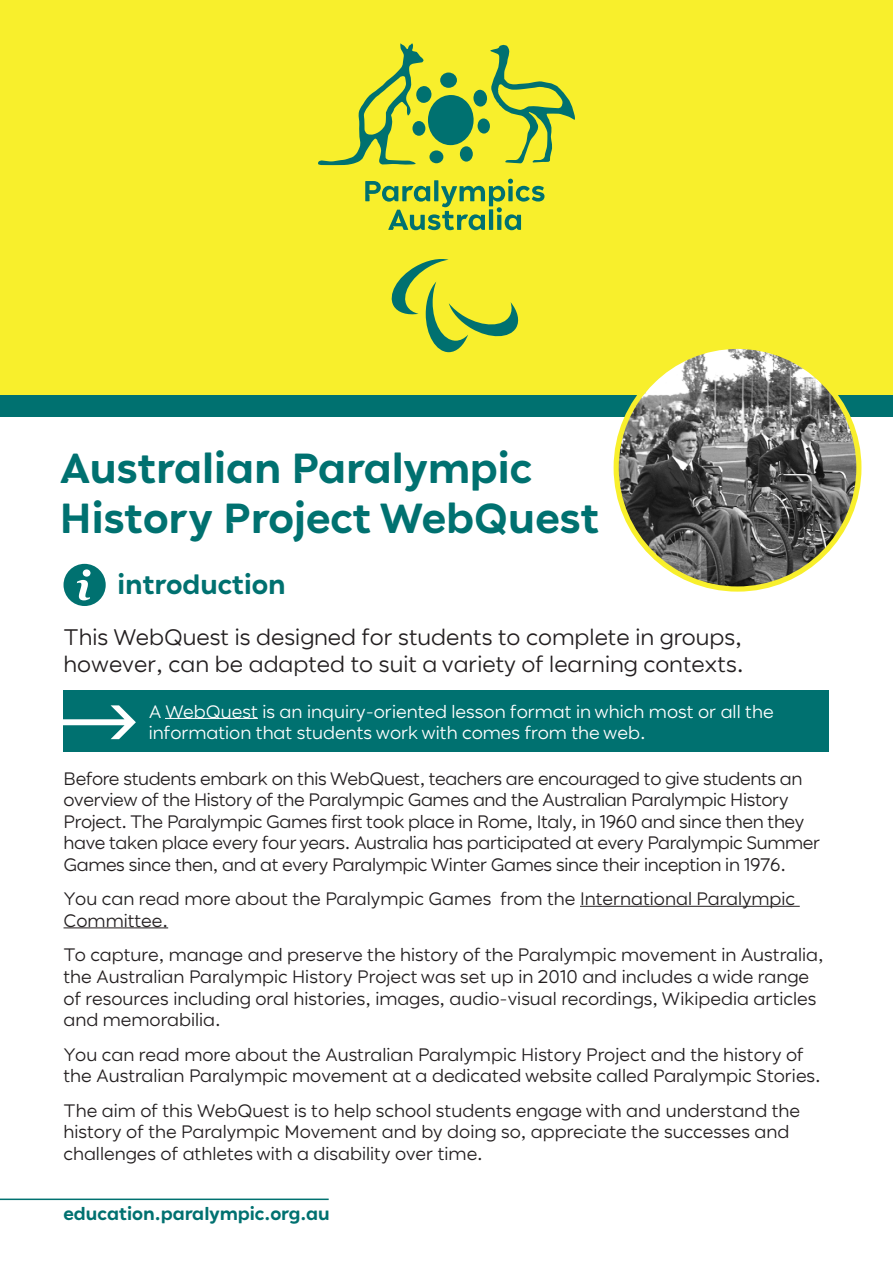
<style>
.page{position:relative;width:893px;height:1263px;background:#fff}
.page>*{position:absolute;margin:0;border:0;box-sizing:border-box;transform-origin:0 0}
.t1{font:42px/50.4px "Pact Set Bold";color:#007170}
.t2{font:27px "Pact Set Bold";color:#007170}
.t3{font:22.5px/27px "Pact";color:#231f20}
.t4{font:18px/21.6px "Pact";color:#231f20}
.t5{font:18px/21.6px "Pact";letter-spacing:-.02em;color:#231f20}
.t6{font:18px/21.6px "Pact";color:#fff}
.t7{font:18px "Pact Set Bold";color:#007170}
</style>
<div class="page">
<div style="left:0;top:0;width:893px;height:404px;background:#f8ef2c"></div>
<div style="left:0;top:395px;width:893px;height:22px;background:#007170"></div>
<hr style="left:0;top:1198px;width:329px;height:2px;background:#007170">
<svg style="left:318px;top:43px;width:257px;height:122px"></svg>
<svg style="left:365px;top:179px;width:179px;height:51px"></svg>
<svg style="left:391px;top:259px;width:128px;height:93px"></svg>
<hr style="left:580px;top:906px;width:220px;height:1px;background:#231f20">
<hr style="left:64px;top:928px;width:104px;height:1px;background:#231f20">
<div style="left:64px;top:564px;width:42px;height:42px;background:#007170;border-radius:50%"></div>
<svg style="left:77px;top:569px;width:14px;height:31px"></svg>
<div style="left:64px;top:690px;width:765px;height:62px;background:#007170"></div>
<hr style="left:165px;top:718px;width:93px;height:1px;background:#fff">
<svg style="left:63px;top:705px;width:73px;height:34px"></svg>
<img style="left:616px;top:346px;width:243px;height:243px;border-radius:119px">
<div style="left:614px;top:344px;width:247px;height:248px;border:5px solid #f8ef2c;border-radius:50%"></div>
<h1 class="t1" style="left:60px;top:445px;width:541px">Australian Paralympic<br>History Project WebQuest</h1>
<h2 class="t2" style="left:118px;top:572px;width:170px">introduction</h2>
<p class="t3" style="left:64px;top:624px;width:682px">This WebQuest is designed for students to complete in groups, however, can be adapted to suit a variety of learning contexts.</p>
<p class="t6" style="left:149px;top:701px;width:626px">A WebQuest is an inquiry-oriented lesson format in which most or all the information that students work with comes from the web.</p>
<p class="t5" style="left:64px;top:768px;width:758px">Before students embark on this WebQuest, teachers are encouraged to give students an overview of the History of the Paralympic Games and the Australian Paralympic History Project. The Paralympic Games first took place in Rome, Italy, in 1960 and since then they have taken place every four years. Australia has participated at every Paralympic Summer Games since then, and at every Paralympic Winter Games since their inception in 1976.</p>
<p class="t4" style="left:64px;top:889px;width:733px">You can read more about the Paralympic Games from the International Paralympic<br>Committee.</p>
<p class="t4" style="left:64px;top:945px;width:761px">To capture, manage and preserve the history of the Paralympic movement in Australia, the Australian Paralympic History Project was set up in 2010 and includes a wide range of resources including oral histories, images, audio-visual recordings, Wikipedia articles and memorabilia.</p>
<p class="t4" style="left:64px;top:1044px;width:759px">You can read more about the Australian Paralympic History Project and the history of the Australian Paralympic movement at a dedicated website called Paralympic Stories.</p>
<p class="t4" style="left:64px;top:1100px;width:738px">The aim of this WebQuest is to help school students engage with and understand the history of the Paralympic Movement and by doing so, appreciate the successes and challenges of athletes with a disability over time.</p>
<p class="t7" style="left:63px;top:1206px;width:268px">education.paralympic.org.au</p>
</div>
